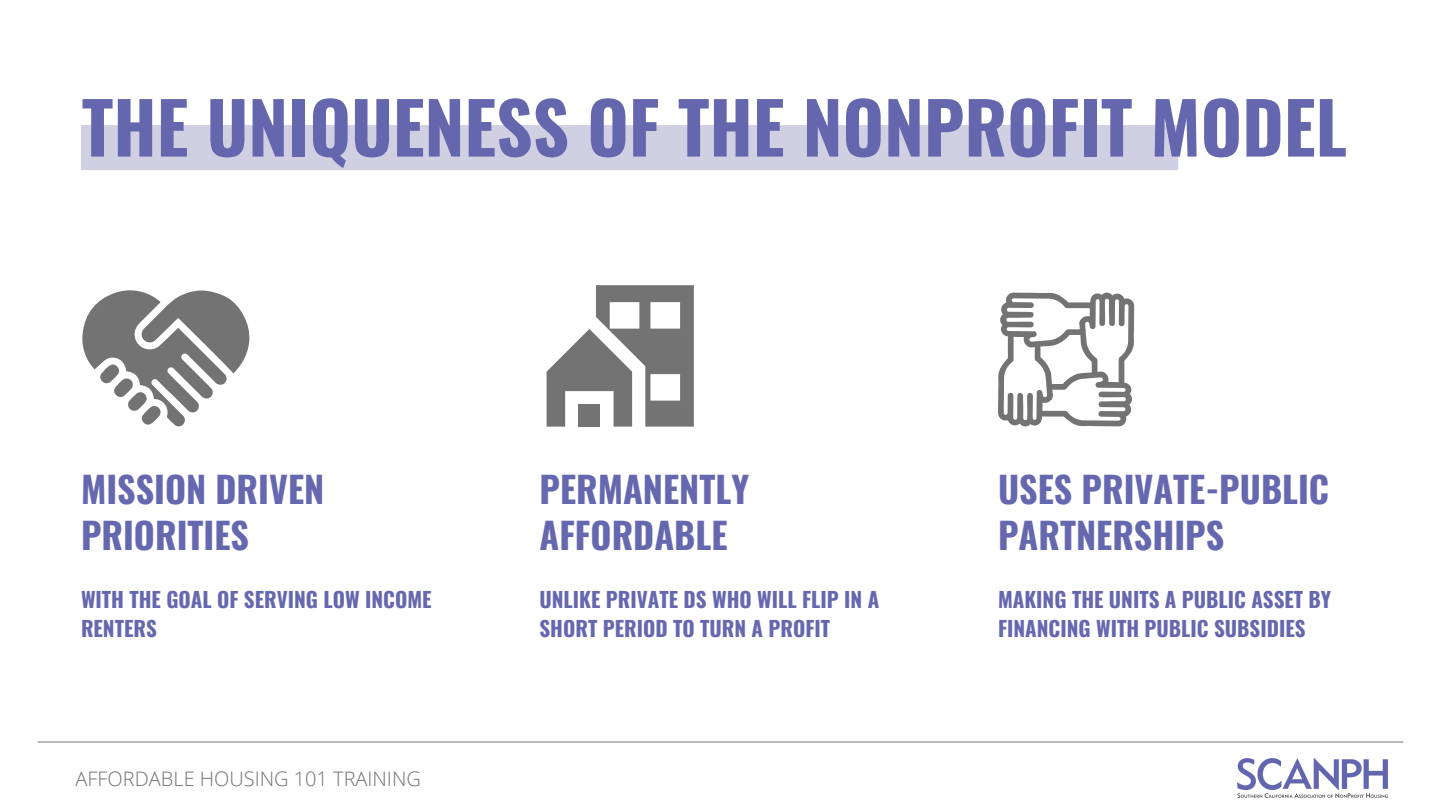
<style>
.page{position:relative;width:1440px;height:810px;background:#fff}
.page>*{position:absolute;margin:0;border:0;box-sizing:border-box;transform-origin:0 0}
.t1{font:700 71px "Oswald";color:#6466ae}
.t2{font:700 36px/46.5px "Oswald";color:#6668af}
.t3{font:700 21px/29.2px "Oswald";color:#6668af}
.t4{font:300 20px "Open Sans";color:#737373}
</style>
<div class="page">
<div style="left:81px;top:125px;width:1097px;height:45px;background:#d0d0e2"></div>
<svg style="left:82px;top:290px;width:168px;height:136px"></svg>
<svg style="left:547px;top:285px;width:147px;height:142px"></svg>
<svg style="left:998px;top:293px;width:136px;height:133px"></svg>
<hr style="left:38px;top:742px;width:1365px;height:1px;background:#737373">
<img style="left:1238px;top:759px;width:149px;height:39px">
<h1 class="t1" style="left:82px;top:72px;width:1267px">THE UNIQUENESS OF THE NONPROFIT MODEL</h1>
<h2 class="t2" style="left:81px;top:464px;width:245px">MISSION DRIVEN<br>PRIORITIES</h2>
<p class="t3" style="left:81px;top:584px;width:352px">WITH THE GOAL OF SERVING LOW INCOME<br>RENTERS</p>
<p class="t4" style="left:76px;top:764px;width:347px">AFFORDABLE HOUSING 101 TRAINING</p>
<h2 class="t2" style="left:540px;top:464px;width:211px">PERMANENTLY<br>AFFORDABLE</h2>
<p class="t3" style="left:540px;top:584px;width:341px">UNLIKE PRIVATE DS WHO WILL FLIP IN A<br>SHORT PERIOD TO TURN A PROFIT</p>
<h2 class="t2" style="left:998px;top:464px;width:333px">USES PRIVATE-PUBLIC<br>PARTNERSHIPS</h2>
<p class="t3" style="left:998px;top:584px;width:335px">MAKING THE UNITS A PUBLIC ASSET BY<br>FINANCING WITH PUBLIC SUBSIDIES</p>
</div>
